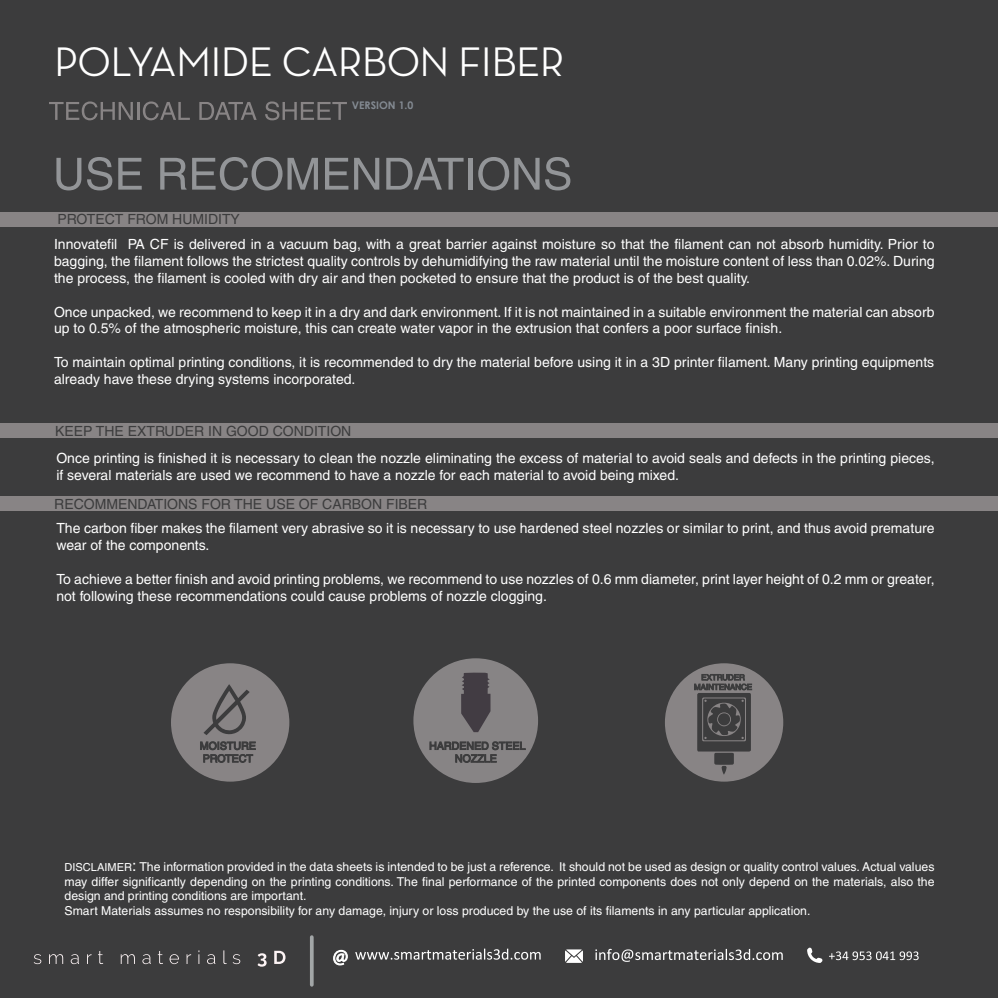
<style>
.page{position:relative;width:998px;height:998px;background:#fff}
.page>*{position:absolute;margin:0;border:0;box-sizing:border-box;transform-origin:0 0}
.t1{font:500 42px "Neutra Disp";color:#fff}
.t2{font:14px/16.8px "Helvetica";color:#fff}
.t3{font:14px "Helvetica";color:#3c3c3d}
.t4{font:12.25px/14.7px "Helvetica";color:#fff}
.t5{font:700 10.5px "Century Gothic";color:#848b93}
.s1{font-size:11.03px}
.s2{font-size:15.75px}
</style>
<div class="page">
<div style="left:0;top:0;width:997px;height:997px;background:#3c3c3d"></div>
<div style="left:0;top:211px;width:997px;height:15px;background:#888485"></div>
<div style="left:0;top:423px;width:997px;height:15px;background:#888485"></div>
<div style="left:171px;top:663px;width:118px;height:118px;background:#888485;border-radius:50%"></div>
<svg style="left:200px;top:684px;width:56px;height:78px"></svg>
<div style="left:664px;top:663px;width:119px;height:118px;background:#888485;border-radius:50%"></div>
<svg style="left:694px;top:674px;width:57px;height:100px"></svg>
<svg style="left:355px;top:948px;width:185px;height:11px"></svg>
<svg style="left:829px;top:951px;width:89px;height:8px"></svg>
<svg style="left:807px;top:947px;width:15px;height:15px"></svg>
<svg style="left:595px;top:948px;width:187px;height:13px"></svg>
<svg style="left:565px;top:949px;width:17px;height:13px"></svg>
<svg style="left:333px;top:949px;width:15px;height:16px"></svg>
<svg style="left:34px;top:954px;width:7px;height:9px"></svg>
<svg style="left:49px;top:954px;width:14px;height:9px"></svg>
<svg style="left:71px;top:954px;width:8px;height:9px"></svg>
<svg style="left:87px;top:954px;width:5px;height:9px"></svg>
<svg style="left:98px;top:951px;width:5px;height:12px"></svg>
<svg style="left:121px;top:954px;width:14px;height:9px"></svg>
<svg style="left:142px;top:954px;width:9px;height:9px"></svg>
<svg style="left:158px;top:951px;width:5px;height:12px"></svg>
<svg style="left:169px;top:954px;width:10px;height:9px"></svg>
<svg style="left:186px;top:954px;width:5px;height:9px"></svg>
<svg style="left:198px;top:950px;width:1px;height:13px"></svg>
<svg style="left:207px;top:954px;width:8px;height:9px"></svg>
<svg style="left:223px;top:950px;width:2px;height:13px"></svg>
<svg style="left:232px;top:954px;width:8px;height:9px"></svg>
<svg style="left:257px;top:953px;width:9px;height:13px"></svg>
<svg style="left:274px;top:950px;width:11px;height:13px"></svg>
<hr style="left:310px;top:936px;width:3px;height:48px;background:#a2a6a7">
<div style="left:0;top:496px;width:997px;height:15px;background:#888485"></div>
<div style="left:413px;top:658px;width:125px;height:124px;background:#878485;border-radius:50%"></div>
<svg style="left:429px;top:741px;width:96px;height:21px"></svg>
<svg style="left:461px;top:672px;width:29px;height:60px"></svg>
<svg style="left:49px;top:101px;width:141px;height:19px"></svg>
<svg style="left:199px;top:102px;width:57px;height:18px"></svg>
<svg style="left:265px;top:101px;width:82px;height:19px"></svg>
<svg style="left:56px;top:158px;width:25px;height:32px"></svg>
<svg style="left:87px;top:157px;width:25px;height:33px"></svg>
<svg style="left:118px;top:158px;width:24px;height:31px"></svg>
<svg style="left:160px;top:158px;width:26px;height:31px"></svg>
<svg style="left:192px;top:157px;width:126px;height:33px"></svg>
<svg style="left:325px;top:158px;width:23px;height:31px"></svg>
<svg style="left:354px;top:158px;width:25px;height:31px"></svg>
<svg style="left:386px;top:158px;width:77px;height:31px"></svg>
<hr style="left:468px;top:158px;width:4px;height:31px;background:#939598">
<svg style="left:478px;top:157px;width:61px;height:33px"></svg>
<svg style="left:545px;top:157px;width:25px;height:33px"></svg>
<h1 class="t1" style="left:54px;top:38px;width:511px">POLYAMIDE CARBON FIBER</h1>
<p class="t3" style="left:57px;top:211px;width:184px">PROTECT FROM HUMIDITY</p>
<p class="t5" style="left:351px;top:97px;width:63px">VERSION 1.0</p>
<p class="t2" style="left:54px;top:236px;width:881px;text-align:justify">Innovatefil PA CF is delivered in a vacuum bag, with a great barrier against moisture so that the filament can not absorb humidity. Prior to bagging, the filament follows the strictest quality controls by dehumidifying the raw material until the moisture content of less than 0.02%. During the process, the filament is cooled with dry air and then pocketed to ensure that the product is of the best quality.</p>
<p class="t2" style="left:54px;top:303px;width:881px">Once unpacked, we recommend to keep it in a dry and dark environment. If it is not maintained in a suitable environment the material can absorb up to 0.5% of the atmospheric moisture, this can create water vapor in the extrusion that confers a poor surface finish.</p>
<p class="t2" style="left:54px;top:353px;width:881px">To maintain optimal printing conditions, it is recommended to dry the material before using it in a 3D printer filament. Many printing equipments already have these drying systems incorporated.</p>
<p class="t3" style="left:55px;top:422px;width:297px">KEEP THE EXTRUDER IN GOOD CONDITION</p>
<p class="t2" style="left:56px;top:449px;width:879px">Once printing is finished it is necessary to clean the nozzle eliminating the excess of material to avoid seals and defects in the printing pieces, if several materials are used we recommend to have a nozzle for each material to avoid being mixed.</p>
<p class="t3" style="left:54px;top:496px;width:374px">RECOMMENDATIONS FOR THE USE OF CARBON FIBER</p>
<p class="t2" style="left:56px;top:520px;width:879px">The carbon fiber makes the filament very abrasive so it is necessary to use hardened steel nozzles or similar to print, and thus avoid premature wear of the components.</p>
<p class="t2" style="left:56px;top:570px;width:879px">To achieve a better finish and avoid printing problems, we recommend to use nozzles of 0.6 mm diameter, print layer height of 0.2 mm or greater, not following these recommendations could cause problems of nozzle clogging.</p>
<p class="t4" style="left:65px;top:858px;width:871px"><span class="s1">DISCLAIMER</span><span class="s2">:</span> The information provided in the data sheets is intended to be just a reference. It should not be used as design or quality control values. Actual values may differ significantly depending on the printing conditions. The final performance of the printed components does not only depend on the materials, also the design and printing conditions are important.<br>Smart Materials assumes no responsibility for any damage, injury or loss produced by the use of its filaments in any particular application.</p>
</div>
